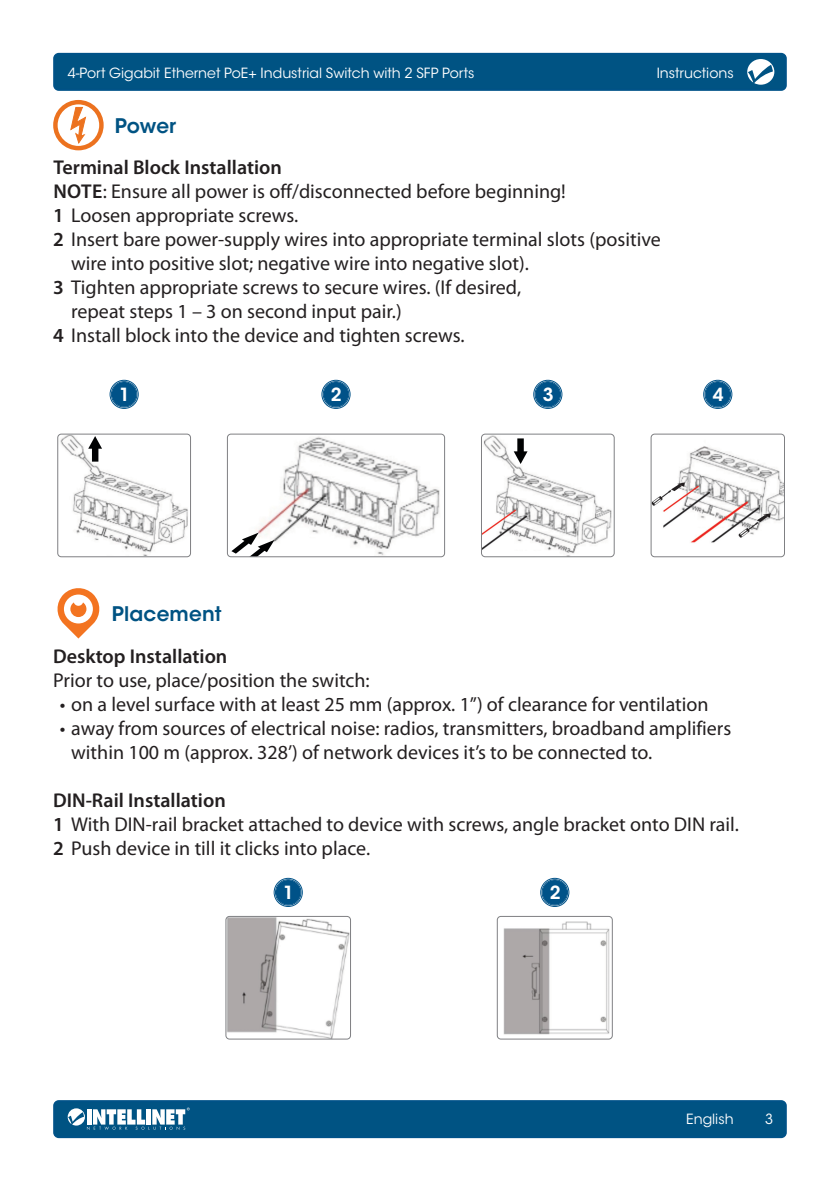
<style>
.page{position:relative;width:840px;height:1191px;background:#fff}
.page>*{position:absolute;margin:0;border:0;box-sizing:border-box;transform-origin:0 0}
.t1{font:20px/24px "Myriad Pro";color:#231f20}
.Semibold{font:600 20px "Myriad Pro";color:#231f20}
.IconHeadings{font:600 20px "ITC Avant Garde Std";letter-spacing:.005em;color:#005383}
.StepsNumbering{font:600 18px "ITC Avant Garde Std";color:#fff}
.Border_Text{font:14px "ITC Avant Garde Std";color:#fff}
.s1{font-weight:600}
</style>
<div class="page">
<div style="left:54px;top:1101px;width:731px;height:36px;background:#005383;border-radius:5px"></div>
<div style="left:53px;top:1100px;width:733px;height:38px;border:2px solid #005288;border-radius:5px"></div>
<div style="left:54px;top:54px;width:731px;height:36px;background:#005383;border-radius:5px"></div>
<div style="left:53px;top:53px;width:733px;height:38px;border:2px solid #005288;border-radius:5px"></div>
<svg style="left:747px;top:59px;width:26px;height:26px"></svg>
<svg style="left:68px;top:1107px;width:122px;height:22px"></svg>
<svg style="left:55px;top:102px;width:46px;height:46px"></svg>
<div style="left:53px;top:100px;width:51px;height:50px;border:4px solid #ec721f;border-radius:50%"></div>
<svg style="left:70px;top:107px;width:16px;height:37px"></svg>
<svg style="left:57px;top:588px;width:42px;height:50px"></svg>
<img style="left:58px;top:434px;width:130px;height:123px">
<img style="left:88px;top:436px;width:14px;height:25px">
<div style="left:57px;top:434px;width:134px;height:123px;border:1px solid #7f8083;border-radius:4px"></div>
<div style="left:111px;top:381px;width:26px;height:27px;background:#005288;border-radius:50%"></div>
<div style="left:110px;top:380px;width:28px;height:29px;border:2px solid #fff;border-radius:50%"></div>
<div style="left:110px;top:380px;width:28px;height:29px;border:1px solid #005288;border-radius:50%"></div>
<div style="left:111px;top:381px;width:26px;height:26px;border:1px solid #005288;border-radius:50%"></div>
<img style="left:235px;top:435px;width:209px;height:122px">
<img style="left:249px;top:540px;width:25px;height:15px">
<img style="left:231px;top:532px;width:27px;height:21px">
<div style="left:227px;top:434px;width:217px;height:123px;border:1px solid #7f8083;border-radius:4px"></div>
<div style="left:322px;top:381px;width:27px;height:27px;background:#005288;border-radius:50%"></div>
<div style="left:321px;top:380px;width:29px;height:29px;border:2px solid #fff;border-radius:50%"></div>
<div style="left:321px;top:380px;width:29px;height:29px;border:1px solid #005288;border-radius:50%"></div>
<div style="left:323px;top:381px;width:26px;height:26px;border:1px solid #005288;border-radius:50%"></div>
<img style="left:481px;top:434px;width:131px;height:123px">
<img style="left:513px;top:438px;width:14px;height:26px">
<div style="left:481px;top:434px;width:133px;height:123px;border:1px solid #7f8083;border-radius:4px"></div>
<div style="left:534px;top:381px;width:27px;height:27px;background:#005288;border-radius:50%"></div>
<div style="left:533px;top:380px;width:29px;height:29px;border:2px solid #fff;border-radius:50%"></div>
<div style="left:533px;top:380px;width:29px;height:29px;border:1px solid #005288;border-radius:50%"></div>
<div style="left:534px;top:381px;width:26px;height:26px;border:1px solid #005288;border-radius:50%"></div>
<img style="left:652px;top:434px;width:132px;height:123px">
<svg style="left:670px;top:482px;width:14px;height:9px"></svg>
<svg style="left:756px;top:513px;width:14px;height:9px"></svg>
<div style="left:650px;top:434px;width:134px;height:123px;border:1px solid #7f8083;border-radius:4px"></div>
<div style="left:704px;top:381px;width:26px;height:27px;background:#005288;border-radius:50%"></div>
<div style="left:703px;top:380px;width:28px;height:29px;border:2px solid #fff;border-radius:50%"></div>
<div style="left:703px;top:380px;width:28px;height:29px;border:1px solid #005288;border-radius:50%"></div>
<div style="left:704px;top:381px;width:26px;height:26px;border:1px solid #005288;border-radius:50%"></div>
<img style="left:226px;top:916px;width:124px;height:123px">
<div style="left:225px;top:916px;width:125px;height:123px;border:1px solid #7f8083;border-radius:4px"></div>
<div style="left:275px;top:879px;width:26px;height:26px;background:#005288;border-radius:50%"></div>
<div style="left:274px;top:878px;width:28px;height:28px;border:2px solid #fff;border-radius:50%"></div>
<div style="left:274px;top:878px;width:28px;height:28px;border:1px solid #005288;border-radius:50%"></div>
<div style="left:275px;top:879px;width:26px;height:26px;border:1px solid #005288;border-radius:50%"></div>
<img style="left:503px;top:916px;width:109px;height:123px">
<div style="left:496px;top:916px;width:116px;height:123px;border:1px solid #7f8083;border-radius:4px"></div>
<div style="left:541px;top:879px;width:27px;height:26px;background:#005288;border-radius:50%"></div>
<div style="left:540px;top:878px;width:29px;height:28px;border:2px solid #fff;border-radius:50%"></div>
<div style="left:540px;top:878px;width:29px;height:28px;border:1px solid #005288;border-radius:50%"></div>
<div style="left:541px;top:879px;width:26px;height:26px;border:1px solid #005288;border-radius:50%"></div>
<p class="Border_Text" style="left:68px;top:64px;width:408px">4-Port Gigabit Ethernet PoE+ Industrial Switch with 2 SFP Ports</p>
<p class="Border_Text" style="left:656px;top:64px;width:78px">Instructions</p>
<p class="IconHeadings" style="left:115px;top:113px;width:63px">Power</p>
<p class="Semibold" style="left:53px;top:155px;width:230px">Terminal Block Installation</p>
<p class="t1" style="left:53px;top:179px;width:513px"><span class="s1">NOTE</span>: Ensure all power is off/disconnected before beginning!</p>
<p class="t1" style="left:53px;top:203px;width:246px"><span class="s1">1</span> Loosen appropriate screws.</p>
<p class="t1" style="left:71px;top:227px;width:590px;text-indent:-18px"><span class="s1">2</span> Insert bare power-supply wires into appropriate terminal slots (positive wire into positive slot; negative wire into negative slot).</p>
<p class="t1" style="left:71px;top:275px;width:451px;text-indent:-18px"><span class="s1">3</span> Tighten appropriate screws to secure wires. (If desired, repeat steps 1 – 3 on second input pair.)</p>
<p class="t1" style="left:53px;top:323px;width:412px"><span class="s1">4</span> Install block into the device and tighten screws.</p>
<p class="StepsNumbering" style="left:119px;top:383px;width:12px">1</p>
<p class="StepsNumbering" style="left:331px;top:383px;width:12px">2</p>
<p class="StepsNumbering" style="left:542px;top:383px;width:12px">3</p>
<p class="StepsNumbering" style="left:712px;top:383px;width:12px">4</p>
<p class="IconHeadings" style="left:112px;top:601px;width:111px">Placement</p>
<p class="Semibold" style="left:53px;top:643px;width:176px">Desktop Installation</p>
<p class="t1" style="left:53px;top:667px;width:318px">Prior to use, place/position the switch:</p>
<p class="t1" style="left:60px;top:691px;width:650px">• on a level surface with at least 25 mm (approx. 1”) of clearance for ventilation</p>
<p class="t1" style="left:71px;top:715px;width:661px;text-indent:-12px">• away from sources of electrical noise: radios, transmitters, broadband amplifiers within 100 m (approx. 328’) of network devices it’s to be connected to.</p>
<p class="Semibold" style="left:53px;top:787px;width:174px">DIN-Rail Installation</p>
<p class="t1" style="left:53px;top:811px;width:686px"><span class="s1">1</span> With DIN-rail bracket attached to device with screws, angle bracket onto DIN rail.</p>
<p class="t1" style="left:53px;top:835px;width:318px"><span class="s1">2</span> Push device in till it clicks into place.</p>
<p class="StepsNumbering" style="left:283px;top:881px;width:12px">1</p>
<p class="StepsNumbering" style="left:549px;top:881px;width:12px">2</p>
<p class="Border_Text" style="left:685px;top:1110px;width:49px">English</p>
<p class="Border_Text" style="left:764px;top:1110px;width:10px">3</p>
</div>
